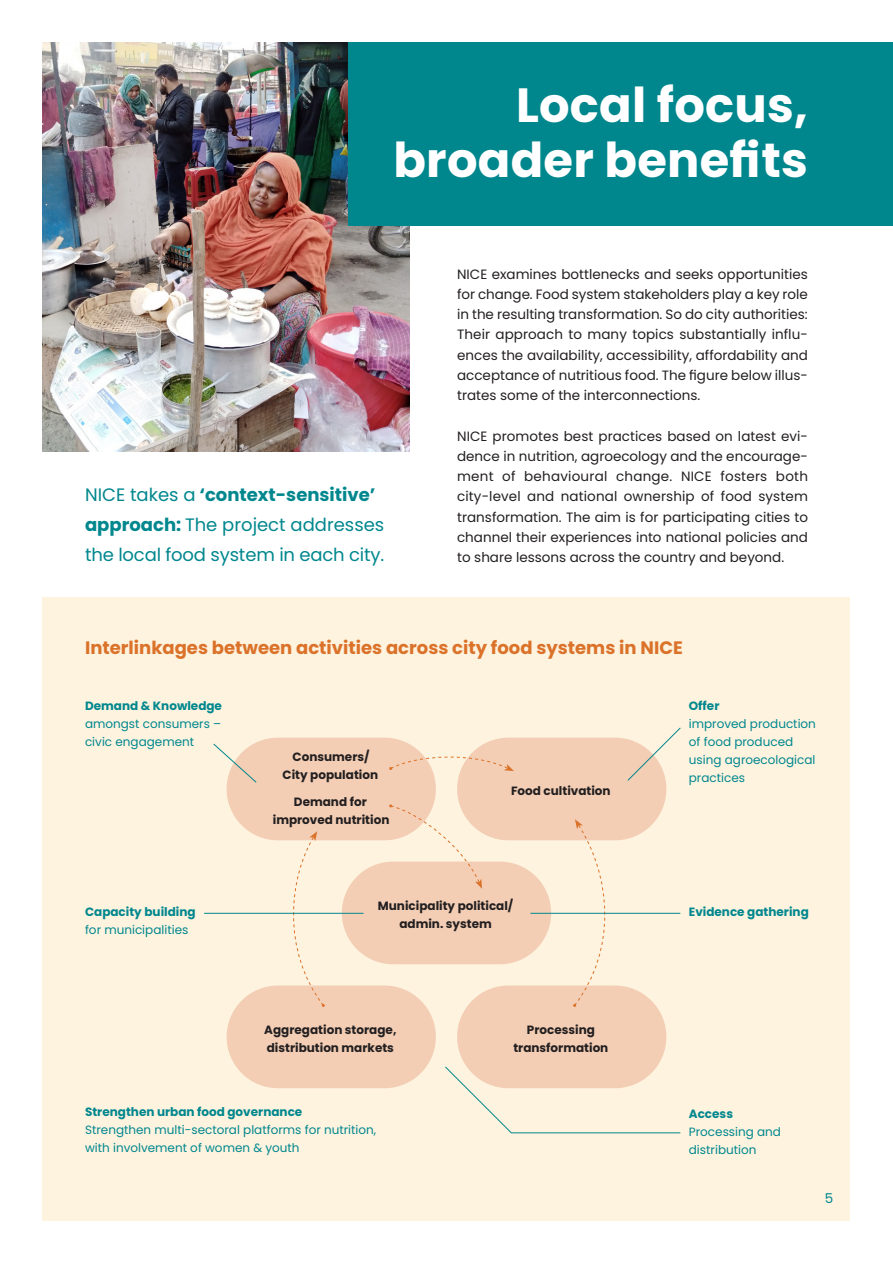
<style>
.page{position:relative;width:893px;height:1263px;background:#fff}
.page>*{position:absolute;margin:0;border:0;box-sizing:border-box;transform-origin:0 0}
.t1{font:700 48px/55.5px "Poppins";letter-spacing:.005em;color:#fff;text-align:right}
.t2{font:18px/30.3px "Poppins";letter-spacing:-.01em;color:#00878e}
.t3{font:700 18px "Poppins";color:#db722a}
.t4{font:13.5px/20.2px "Poppins";color:#231f20;text-align:justify}
.t5{font:13.5px "Poppins";color:#00878e}
.t6{font:12px/18px "Poppins";color:#00878e}
.t7{font:700 12px/18px "Poppins";color:#231f20;text-align:center}
.t8{font:700 12px "Poppins";color:#00878e}
.s1{font-weight:700}
</style>
<div class="page">
<div style="left:43px;top:597px;width:807px;height:623px;background:#fef3df"></div>
<div style="left:457px;top:738px;width:209px;height:102px;background:#f3ceb5;border-radius:51px"></div>
<div style="left:227px;top:738px;width:209px;height:102px;background:#f3ceb5;border-radius:51px"></div>
<div style="left:342px;top:861px;width:209px;height:103px;background:#f3ceb5;border-radius:51px"></div>
<div style="left:457px;top:985px;width:209px;height:103px;background:#f3ceb5;border-radius:51px"></div>
<div style="left:227px;top:985px;width:209px;height:103px;background:#f3ceb5;border-radius:51px"></div>
<svg style="left:573px;top:819px;width:44px;height:188px"></svg>
<svg style="left:389px;top:752px;width:125px;height:19px"></svg>
<svg style="left:389px;top:804px;width:93px;height:85px"></svg>
<svg style="left:281px;top:831px;width:44px;height:176px"></svg>
<svg style="left:213px;top:743px;width:44px;height:40px"></svg>
<hr style="left:204px;top:913px;width:160px;height:1px;background:#00878e">
<hr style="left:530px;top:913px;width:150px;height:1px;background:#00878e">
<svg style="left:627px;top:727px;width:54px;height:54px"></svg>
<svg style="left:445px;top:1066px;width:236px;height:67px"></svg>
<img style="left:43px;top:43px;width:366px;height:409px">
<div style="left:349px;top:43px;width:544px;height:183px;background:#00878e"></div>
<h1 class="t1" style="left:393px;top:77px;width:416px">Local focus, broader benefits</h1>
<h2 class="t2" style="left:85px;top:479px;width:301px">NICE takes a <span class="s1">‘context-sensitive’ approach:</span> The project addresses the local food system in each city.</h2>
<p class="t4" style="left:457px;top:264px;width:352px">NICE examines bottlenecks and seeks opportunities for change. Food system stakeholders play a key role in the resulting transformation. So do city authorities:<br>Their approach to many topics substantially influ&shy;ences the availability, accessibility, affordability and acceptance of nutritious food. The figure below illus&shy;trates some of the interconnections.</p>
<p class="t4" style="left:457px;top:426px;width:352px">NICE promotes best practices based on latest evi&shy;dence in nutrition, agroecology and the encourage&shy;ment of behavioural change. NICE fosters both city-level and national ownership of food system transformation. The aim is for participating cities to channel their experiences into national policies and to share lessons across the country and beyond.</p>
<h2 class="t3" style="left:85px;top:638px;width:599px">Interlinkages between activities across city food systems in NICE</h2>
<p class="t8" style="left:85px;top:699px;width:138px">Demand &amp; Knowledge</p>
<p class="t6" style="left:85px;top:715px;width:138px">amongst consumers – civic engagement</p>
<p class="t8" style="left:85px;top:905px;width:112px">Capacity building</p>
<p class="t6" style="left:85px;top:921px;width:105px">for municipalities</p>
<p class="t7" style="left:283px;top:748px;width:97px">Consumers/<br>City population</p>
<p class="t7" style="left:273px;top:793px;width:118px">Demand for improved nutrition</p>
<p class="t7" style="left:511px;top:782px;width:101px">Food cultivation</p>
<p class="t7" style="left:378px;top:897px;width:137px">Municipality political/ admin. system</p>
<p class="t8" style="left:689px;top:699px;width:32px">Offer</p>
<p class="t6" style="left:689px;top:715px;width:129px">improved production of food produced using agroecological practices</p>
<p class="t8" style="left:689px;top:905px;width:121px">Evidence gathering</p>
<p class="t7" style="left:264px;top:1021px;width:134px;text-align:left">Aggregation storage, distribution markets</p>
<p class="t8" style="left:85px;top:1104px;width:219px">Strengthen urban food governance</p>
<p class="t6" style="left:85px;top:1120px;width:293px">Strengthen multi-sectoral platforms for nutrition, with involvement of women &amp; youth</p>
<p class="t7" style="left:513px;top:1021px;width:97px">Processing transformation</p>
<p class="t8" style="left:689px;top:1107px;width:46px">Access</p>
<p class="t6" style="left:689px;top:1123px;width:94px">Processing and distribution</p>
<p class="t5" style="left:825px;top:1191px;width:10px">5</p>
</div>
